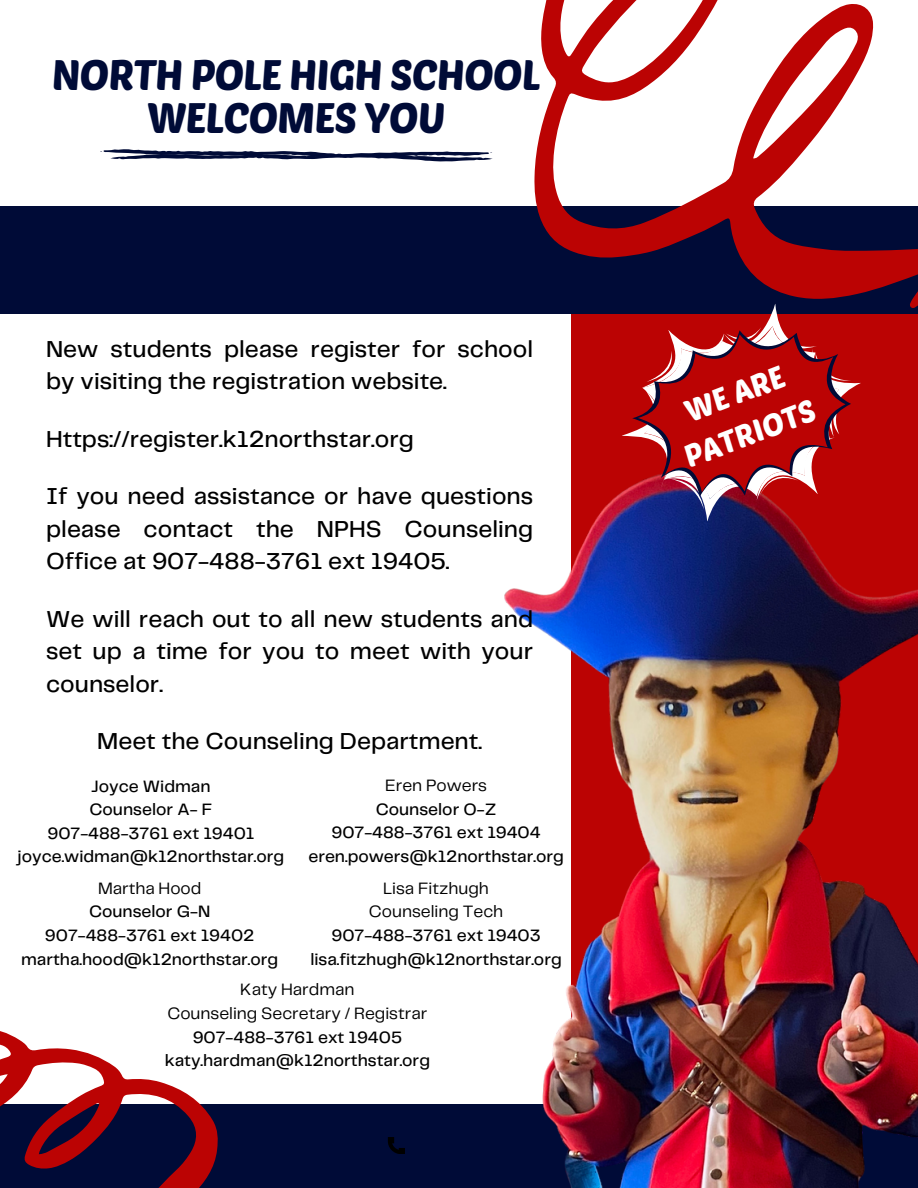
<style>
.page{position:relative;width:918px;height:1188px;background:#000b37}
.page>*{position:absolute;margin:0;border:0;box-sizing:border-box;transform-origin:0 0}
.t1{font:42px/42px "Poetsen One";letter-spacing:-.025em;color:#000b37;text-align:center}
.t2{font:30.75px/42.5px "Poetsen One";color:#fff;text-align:center}
.t3{font:500 24px/32.7px "Telegraf";color:#000;text-align:justify}
.t4{font:500 17.1px/23.2px "Telegraf";color:#000;text-align:center}
.t5{font:17.1px "Telegraf";color:#000}
</style>
<div class="page">
<div style="left:0;top:0;width:918px;height:206px;background:#fff"></div>
<div style="left:0;top:315px;width:571px;height:789px;background:#fff"></div>
<div style="left:571px;top:315px;width:347px;height:789px;background:#bb0303"></div>
<svg style="left:480px;top:0;width:438px;height:315px"></svg>
<svg style="left:100px;top:143px;width:393px;height:25px"></svg>
<svg style="left:0;top:1031px;width:218px;height:157px"></svg>
<svg style="left:388px;top:1137px;width:17px;height:17px"></svg>
<img style="left:504px;top:500px;width:414px;height:688px">
<svg style="left:612px;top:296px;width:260px;height:233px"></svg>
<svg style="left:618px;top:309px;width:248px;height:208px"></svg>
<svg style="left:624px;top:314px;width:236px;height:198px"></svg>
<p class="t1" style="left:52px;top:53px;width:490px">NORTH POLE HIGH SCHOOL<br>WELCOMES YOU</p>
<p class="t3" style="left:46px;top:334px;width:489px">New students please register for school by visiting the registration website.</p>
<p class="t3" style="left:46px;top:424px;width:369px">Https://register.k12northstar.org</p>
<p class="t3" style="left:46px;top:481px;width:489px">If you need assistance or have questions please contact the NPHS Counseling Office at 907-488-3761 ext 19405.</p>
<h2 class="t3" style="left:46px;top:604px;width:489px">We will reach out to all new students and set up a time for you to meet with your counselor.</h2>
<h3 class="t3" style="left:97px;top:726px;width:386px">Meet the Counseling Department.</h3>
<h3 class="t4" style="left:18px;top:776px;width:268px">Joyce Widman<br>Counselor A- F<br>907-488-3761 ext 19401 joyce.widman@k12northstar.org</h3>
<h3 class="t5" style="left:385px;top:778px;width:103px">Eren Powers</h3>
<h3 class="t4" style="left:376px;top:798px;width:122px">Counselor O-Z</h3>
<h4 class="t4" style="left:332px;top:822px;width:211px">907-488-3761 ext 19404</h4>
<p class="t4" style="left:308px;top:846px;width:257px">eren.powers@k12northstar.org</p>
<p class="t5" style="left:98px;top:881px;width:105px">Martha Hood</p>
<p class="t4" style="left:89px;top:901px;width:123px">Counselor G-N</p>
<p class="t4" style="left:45px;top:925px;width:211px">907-488-3761 ext 19402</p>
<p class="t4" style="left:21px;top:948px;width:259px">martha.hood@k12northstar.org</p>
<p class="t5" style="left:383px;top:881px;width:107px">Lisa Fitzhugh</p>
<p class="t5" style="left:369px;top:904px;width:136px">Counseling Tech</p>
<p class="t4" style="left:331px;top:925px;width:211px">907-488-3761 ext 19403</p>
<p class="t4" style="left:310px;top:948px;width:253px">lisa.fitzhugh@k12northstar.org</p>
<p class="t5" style="left:240px;top:982px;width:116px">Katy Hardman</p>
<p class="t5" style="left:167px;top:1006px;width:261px">Counseling Secretary / Registrar</p>
<p class="t4" style="left:193px;top:1026px;width:211px">907-488-3761 ext 19405</p>
<p class="t4" style="left:165px;top:1050px;width:267px">katy.hardman@k12northstar.org</p>
<h3 class="t2" style="left:662px;top:397px;width:140px;rotate:-21deg">WE ARE<br>PATRIOTS</h3>
</div>
